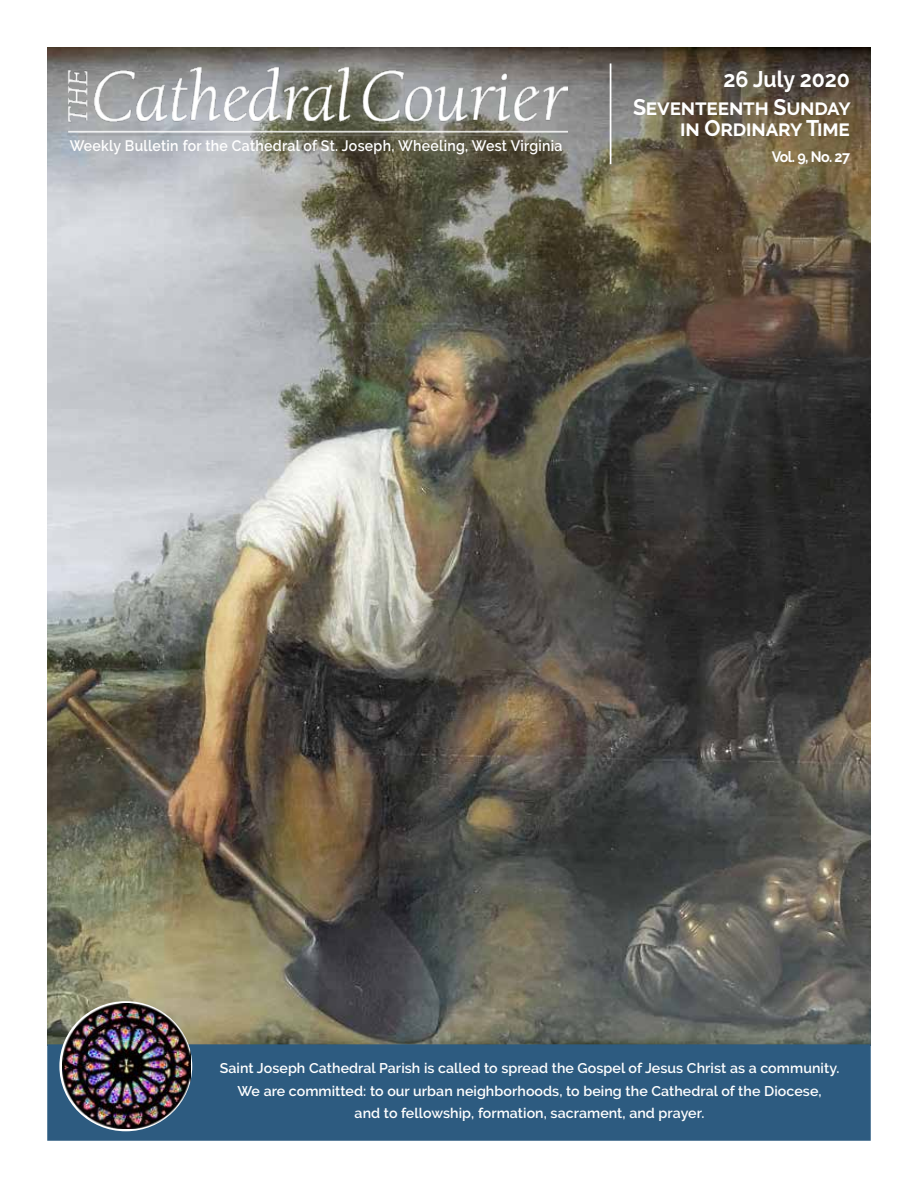
<style>
.page{position:relative;width:918px;height:1188px;background:#fff}
.page>*{position:absolute;margin:0;border:0;box-sizing:border-box;transform-origin:0 0}
.t1{font:700 22.5px/28.5px "Raleway";letter-spacing:-.01em;color:#fff;text-align:right;scale:.95 1}
.t2{font:600 15.15px "Raleway";letter-spacing:.02em;color:#fff;scale:.93 1}
.t3{font:700 15px "Raleway";letter-spacing:-.045em;color:#fff;scale:.95 1}
.t4{font:600 14.1px/22.5px "Raleway";letter-spacing:.005em;color:#fff;text-align:center}
</style>
<div class="page">
<img style="left:47px;top:47px;width:824px;height:997px">
<div style="left:47px;top:1044px;width:824px;height:97px;background:#2d5b80;border:2px solid #2d5b80"></div>
<img style="left:62px;top:1004px;width:128px;height:124px">
<hr style="left:610px;top:63px;width:1px;height:101px;background:#fff">
<img style="left:63px;top:63px;width:504px;height:76px">
<p class="t2" style="left:70px;top:137px;width:531px">Weekly Bulletin for the Cathedral of St. Joseph, Wheeling, West Virginia</p>
<h1 class="t1" style="left:633px;top:65px;width:230px">26 July 2020<br>Seventeenth Sunday</h1>
<h1 class="t1" style="left:680px;top:114px;width:180px">in Ordinary Time</h1>
<p class="t3" style="left:772px;top:148px;width:84px">Vol. 9, No. 27</p>
<p class="t4" style="left:220px;top:1057px;width:621px">Saint Joseph Cathedral Parish is called to spread the Gospel of Jesus Christ as a community.<br>We are committed: to our urban neighborhoods, to being the Cathedral of the Diocese,<br>and to fellowship, formation, sacrament, and prayer.</p>
</div>
